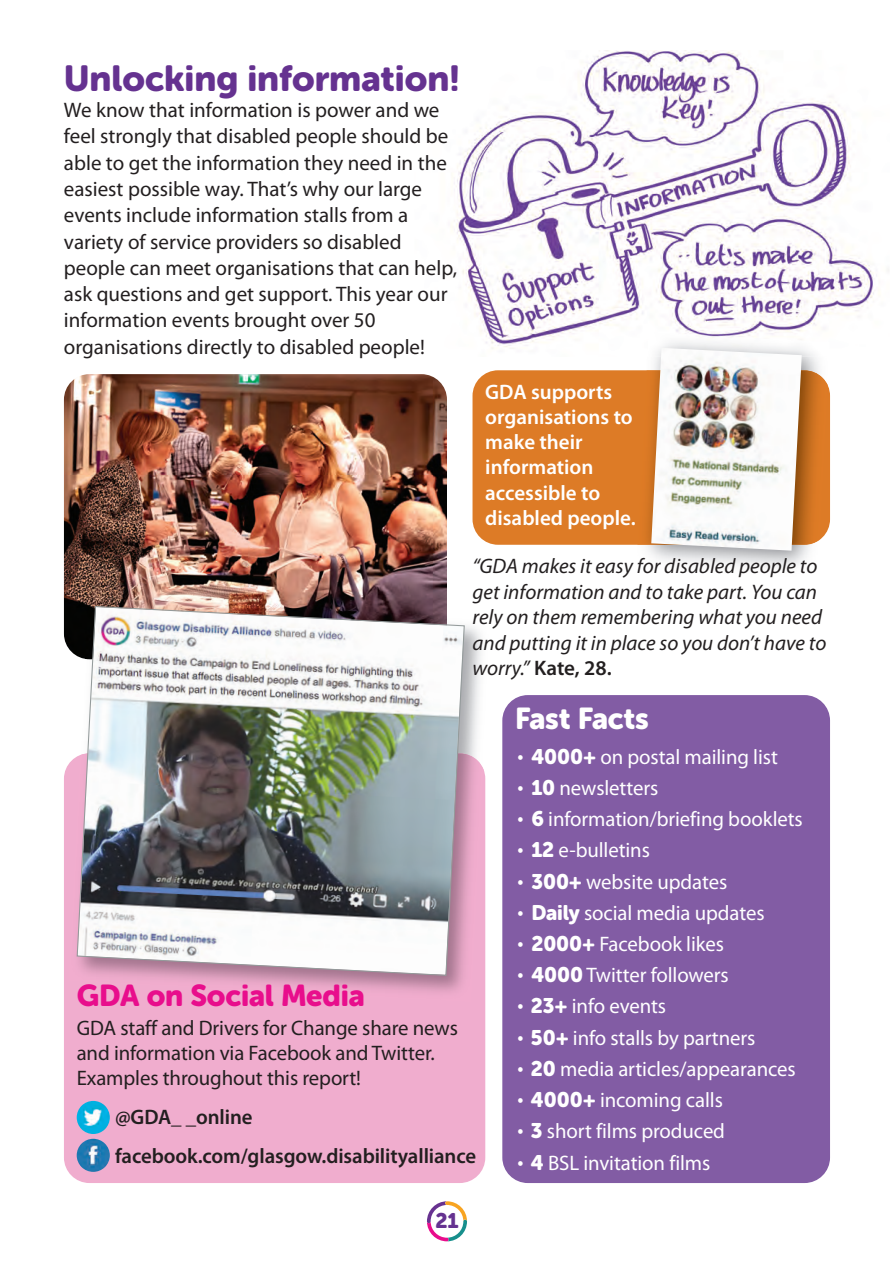
<style>
.page{position:relative;width:894px;height:1264px;background:#fff}
.page>*{position:absolute;margin:0;border:0;box-sizing:border-box;transform-origin:0 0}
.t1{font:36px "Museo Sans Rounded 900";color:#653290}
.t2{font:30px "Museo Sans Rounded 900";letter-spacing:-.005em;color:#e80e8c}
.t3{font:30px "Museo Sans Rounded 900";letter-spacing:-.005em;color:#fff}
.t4{font:21px/26.2px "Myriad Pro";color:#231f20}
.t5{font:21px "Myriad Pro";letter-spacing:-.005em;color:#fff}
.t6{font:italic 21px/25.5px "Myriad Pro";color:#231f20}
.t7{font:600 21px/25.2px "Myriad Pro";color:#fff}
.t8{font:600 21px/38.8px "Myriad Pro";letter-spacing:-.005em;color:#231f20}
.t9{font:21px "Museo Sans Rounded 900";color:#653290}
.s1{font-weight:600;font-style:normal}
.s2{font-family:"Frutiger Next LTW1 G"}
.s3{font-family:"Museo Sans Rounded 900"}
</style>
<div class="page">
<img style="left:64px;top:374px;width:383px;height:285px;border-radius:26px">
<div style="left:64px;top:753px;width:421px;height:429px;background:#f0adce;border-radius:26px"></div>
<img style="left:85px;top:597px;width:362px;height:8px">
<img style="left:68px;top:753px;width:415px;height:239px">
<img style="left:76px;top:605px;width:389px;height:371px">
<img style="left:414px;top:50px;width:475px;height:307px;border-radius:26px">
<div style="left:502px;top:695px;width:327px;height:487px;background:#825ca4;border-radius:26px"></div>
<svg style="left:427px;top:1201px;width:40px;height:39px"></svg>
<div style="left:472px;top:370px;width:357px;height:174px;background:#dd7b26;border-radius:26px"></div>
<img style="left:646px;top:332px;width:183px;height:53px">
<img style="left:635px;top:544px;width:176px;height:23px">
<img style="left:637px;top:370px;width:190px;height:174px">
<img style="left:651px;top:348px;width:150px;height:202px">
<img style="left:77px;top:1138px;width:33px;height:33px">
<img style="left:77px;top:1100px;width:33px;height:33px">
<h1 class="t1" style="left:64px;top:57px;width:397px">Unlocking information!</h1>
<p class="t4" style="left:64px;top:99px;width:394px">We know that information is power and we feel strongly that disabled people should be able to get the information they need in the easiest possible way. That’s why our large events include information stalls from a variety of service providers so disabled people can meet organisations that can help, ask questions and get support. This year our information events brought over 50 organisations directly to disabled people!</p>
<p class="t7" style="left:485px;top:381px;width:152px">GDA supports organisations to make their information accessible to disabled people.</p>
<p class="t6" style="left:472px;top:555px;width:355px">“GDA makes it easy for disabled people to get information and to take part. You can rely on them remembering what you need and putting it in place so you don’t have to worry.” <span class="s1">Kate, 28.</span></p>
<h2 class="t2" style="left:77px;top:977px;width:289px">GDA on Social Media</h2>
<p class="t4" style="left:77px;top:1016px;width:382px;line-height:25.2px">GDA staff and Drivers for Change share news and information via Facebook and Twitter.<br>Examples throughout this report!</p>
<p class="t8" style="left:115px;top:1098px;width:362px">@GDA_ _online facebook.com/glasgow.disabilityalliance</p>
<p class="t9" style="left:435px;top:1208px;width:25px">21</p>
<h2 class="t3" style="left:515px;top:701px;width:135px">Fast Facts</h2>
<p class="t5" style="left:515px;top:748px;width:264px"><span class="s2">•</span> <span class="s3">4000+</span> on postal mailing list</p>
<p class="t5" style="left:515px;top:779px;width:145px"><span class="s2">•</span> <span class="s3">10</span> newsletters</p>
<p class="t5" style="left:515px;top:811px;width:289px"><span class="s2">•</span> <span class="s3">6</span> information/briefing booklets</p>
<p class="t5" style="left:515px;top:842px;width:136px"><span class="s2">•</span> <span class="s3">12</span> e-bulletins</p>
<p class="t5" style="left:515px;top:873px;width:214px"><span class="s2">•</span> <span class="s3">300+</span> website updates</p>
<p class="t5" style="left:515px;top:904px;width:251px"><span class="s2">•</span> <span class="s3">Daily</span> social media updates</p>
<p class="t5" style="left:515px;top:935px;width:210px"><span class="s2">•</span> <span class="s3">2000+</span> Facebook likes</p>
<p class="t5" style="left:515px;top:967px;width:215px"><span class="s2">•</span> <span class="s3">4000</span> Twitter followers</p>
<p class="t5" style="left:515px;top:998px;width:152px"><span class="s2">•</span> <span class="s3">23+</span> info events</p>
<p class="t5" style="left:515px;top:1029px;width:242px"><span class="s2">•</span> <span class="s3">50+</span> info stalls by partners</p>
<p class="t5" style="left:515px;top:1060px;width:282px"><span class="s2">•</span> <span class="s3">20</span> media articles/appearances</p>
<p class="t5" style="left:515px;top:1091px;width:209px"><span class="s2">•</span> <span class="s3">4000+</span> incoming calls</p>
<p class="t5" style="left:515px;top:1123px;width:211px"><span class="s2">•</span> <span class="s3">3</span> short films produced</p>
<p class="t5" style="left:515px;top:1154px;width:197px"><span class="s2">•</span> <span class="s3">4</span> BSL invitation films</p>
</div>
